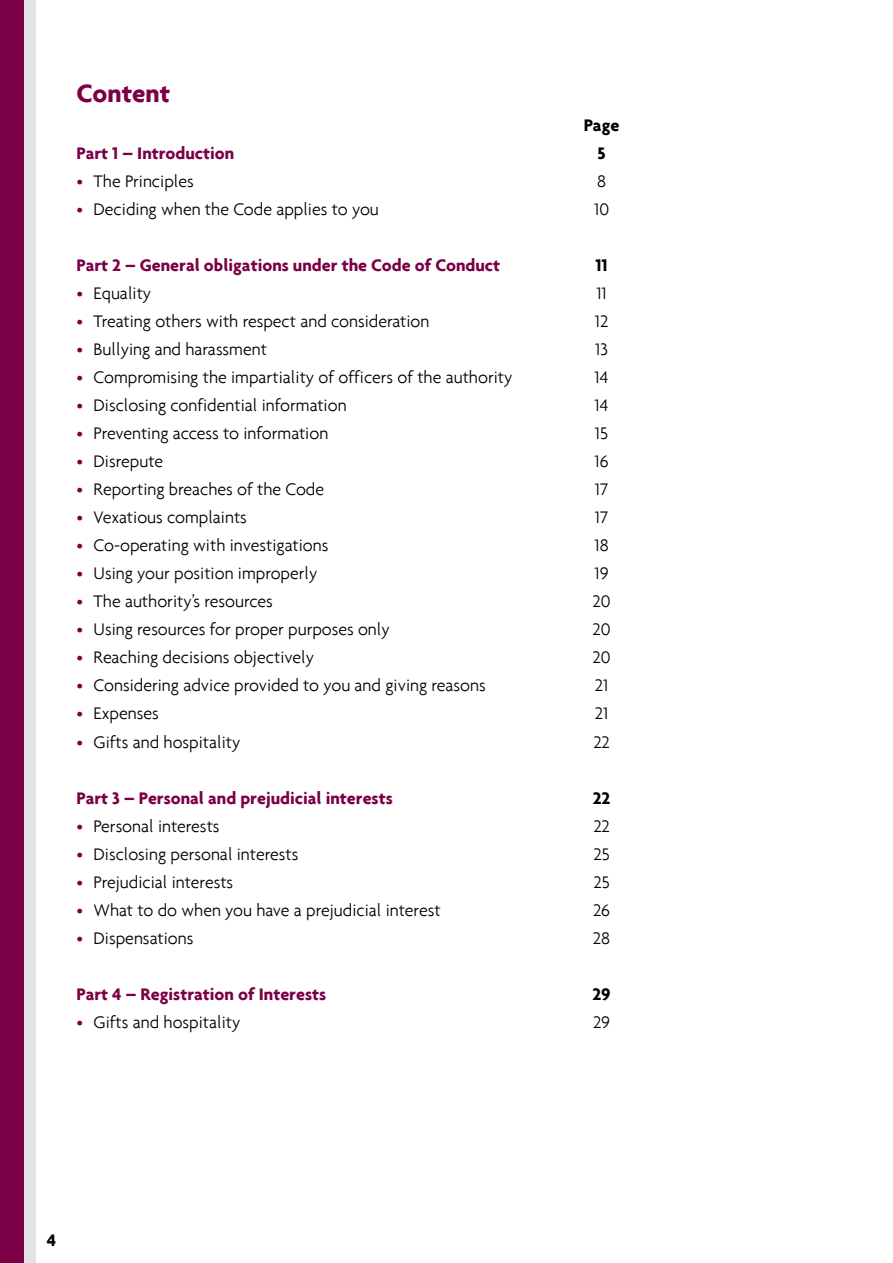
<style>
.page{position:relative;width:893px;height:1263px;background:#fff}
.page>*{position:absolute;margin:0;border:0;box-sizing:border-box;transform-origin:0 0}
.t1{font:700 27px "Agenda";color:#7b0046}
.t2{font:300 18px "Agenda";color:#000}
.t3{font:700 18px "Agenda";color:#7b0046}
.t4{font:700 18px "Agenda";color:#000}
.s1{color:#7b0046}
</style>
<div class="page">
<svg style="left:23px;top:0;width:13px;height:1263px;background:#dad1d7"></svg>
<div style="left:0;top:0;width:23px;height:1263px;background:#7b0046"></div>
<h1 class="t1" style="left:77px;top:77px;width:95px">Content</h1>
<p class="t4" style="left:584px;top:114px;width:37px">Page</p>
<p class="t3" style="left:77px;top:142px;width:159px">Part 1 – Introduction</p>
<p class="t4" style="left:597px;top:142px;width:10px">5</p>
<p class="t2" style="left:77px;top:171px;width:119px"><span class="s1">•</span> The Principles</p>
<p class="t2" style="left:597px;top:171px;width:10px">8</p>
<p class="t2" style="left:77px;top:199px;width:304px"><span class="s1">•</span> Deciding when the Code applies to you</p>
<p class="t2" style="left:594px;top:199px;width:17px">10</p>
<p class="t3" style="left:77px;top:254px;width:425px">Part 2 – General obligations under the Code of Conduct</p>
<p class="t4" style="left:595px;top:254px;width:14px">11</p>
<p class="t2" style="left:77px;top:283px;width:76px"><span class="s1">•</span> Equality</p>
<p class="t2" style="left:596px;top:283px;width:12px">11</p>
<p class="t2" style="left:77px;top:311px;width:354px"><span class="s1">•</span> Treating others with respect and consideration</p>
<p class="t2" style="left:595px;top:311px;width:15px">12</p>
<p class="t2" style="left:77px;top:339px;width:192px"><span class="s1">•</span> Bullying and harassment</p>
<p class="t2" style="left:595px;top:339px;width:14px">13</p>
<p class="t2" style="left:77px;top:367px;width:437px"><span class="s1">•</span> Compromising the impartiality of officers of the authority</p>
<p class="t2" style="left:595px;top:367px;width:15px">14</p>
<p class="t2" style="left:77px;top:395px;width:272px"><span class="s1">•</span> Disclosing confidential information</p>
<p class="t2" style="left:595px;top:395px;width:15px">14</p>
<p class="t2" style="left:77px;top:423px;width:253px"><span class="s1">•</span> Preventing access to information</p>
<p class="t2" style="left:595px;top:423px;width:15px">15</p>
<p class="t2" style="left:77px;top:451px;width:88px"><span class="s1">•</span> Disrepute</p>
<p class="t2" style="left:594px;top:451px;width:16px">16</p>
<p class="t2" style="left:77px;top:479px;width:249px"><span class="s1">•</span> Reporting breaches of the Code</p>
<p class="t2" style="left:595px;top:479px;width:15px">17</p>
<p class="t2" style="left:77px;top:507px;width:172px"><span class="s1">•</span> Vexatious complaints</p>
<p class="t2" style="left:595px;top:507px;width:15px">17</p>
<p class="t2" style="left:77px;top:535px;width:253px"><span class="s1">•</span> Co-operating with investigations</p>
<p class="t2" style="left:594px;top:535px;width:16px">18</p>
<p class="t2" style="left:77px;top:563px;width:242px"><span class="s1">•</span> Using your position improperly</p>
<p class="t2" style="left:594px;top:563px;width:16px">19</p>
<p class="t2" style="left:77px;top:591px;width:198px"><span class="s1">•</span> The authority’s resources</p>
<p class="t2" style="left:593px;top:591px;width:20px">20</p>
<p class="t2" style="left:77px;top:619px;width:315px"><span class="s1">•</span> Using resources for proper purposes only</p>
<p class="t2" style="left:593px;top:619px;width:20px">20</p>
<p class="t2" style="left:77px;top:647px;width:239px"><span class="s1">•</span> Reaching decisions objectively</p>
<p class="t2" style="left:593px;top:647px;width:20px">20</p>
<p class="t2" style="left:77px;top:675px;width:411px"><span class="s1">•</span> Considering advice provided to you and giving reasons</p>
<p class="t2" style="left:595px;top:675px;width:15px">21</p>
<p class="t2" style="left:77px;top:703px;width:84px"><span class="s1">•</span> Expenses</p>
<p class="t2" style="left:595px;top:703px;width:15px">21</p>
<p class="t2" style="left:77px;top:731px;width:165px"><span class="s1">•</span> Gifts and hospitality</p>
<p class="t2" style="left:593px;top:731px;width:18px">22</p>
<p class="t3" style="left:77px;top:787px;width:318px">Part 3 – Personal and prejudicial interests</p>
<p class="t4" style="left:593px;top:787px;width:19px">22</p>
<p class="t2" style="left:77px;top:815px;width:145px"><span class="s1">•</span> Personal interests</p>
<p class="t2" style="left:593px;top:815px;width:18px">22</p>
<p class="t2" style="left:77px;top:843px;width:223px"><span class="s1">•</span> Disclosing personal interests</p>
<p class="t2" style="left:593px;top:843px;width:18px">25</p>
<p class="t2" style="left:77px;top:871px;width:158px"><span class="s1">•</span> Prejudicial interests</p>
<p class="t2" style="left:593px;top:871px;width:18px">25</p>
<p class="t2" style="left:77px;top:899px;width:366px"><span class="s1">•</span> What to do when you have a prejudicial interest</p>
<p class="t2" style="left:593px;top:899px;width:19px">26</p>
<p class="t2" style="left:77px;top:927px;width:118px"><span class="s1">•</span> Dispensations</p>
<p class="t2" style="left:593px;top:927px;width:19px">28</p>
<p class="t3" style="left:77px;top:983px;width:251px">Part 4 – Registration of Interests</p>
<p class="t4" style="left:592px;top:983px;width:20px">29</p>
<p class="t2" style="left:77px;top:1011px;width:165px"><span class="s1">•</span> Gifts and hospitality</p>
<p class="t2" style="left:593px;top:1011px;width:19px">29</p>
<p class="t4" style="left:47px;top:1229px;width:11px">4</p>
</div>
